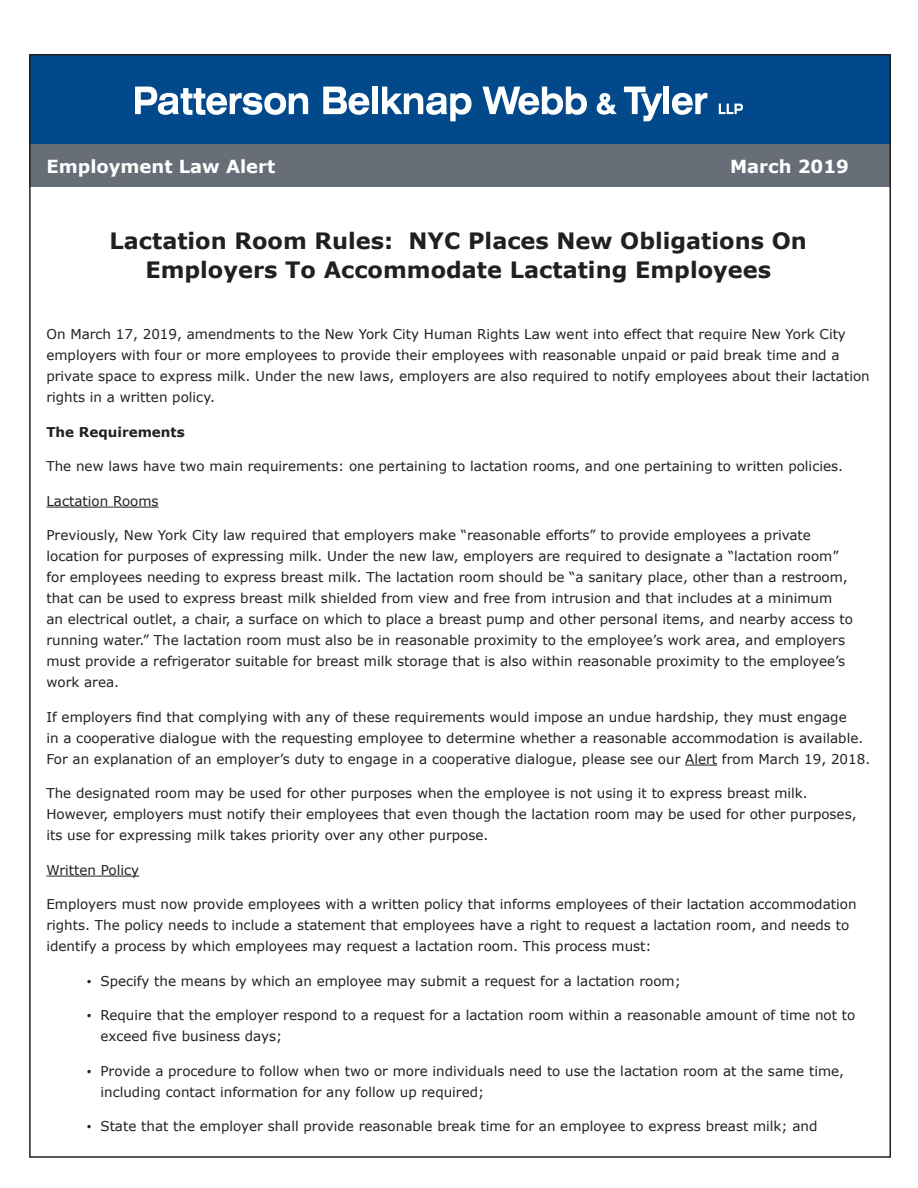
<style>
.page{position:relative;width:918px;height:1188px;background:#fff}
.page>*{position:absolute;margin:0;border:0;box-sizing:border-box;transform-origin:0 0}
.Body{font:700 22.5px/28.5px "Verdana";color:#231f20;text-align:center}
.t1{font:700 18px "Verdana";color:#fff}
.Body-2{font:13.5px/21px "Verdana";color:#231f20}
.Body-3{font:700 13.5px "Verdana";color:#231f20}
.s1{font-family:"Times New Roman"}
</style>
<div class="page">
<div style="left:29px;top:54px;width:862px;height:106px;background:#01498a"></div>
<div style="left:29px;top:145px;width:862px;height:42px;background:#686e78"></div>
<svg style="left:135px;top:87px;width:173px;height:28px"></svg>
<svg style="left:323px;top:87px;width:46px;height:28px"></svg>
<div style="left:372px;top:87px;width:6px;height:27px;background:#fff"></div>
<svg style="left:382px;top:87px;width:90px;height:34px"></svg>
<svg style="left:482px;top:87px;width:105px;height:28px"></svg>
<svg style="left:597px;top:93px;width:20px;height:22px"></svg>
<svg style="left:624px;top:87px;width:38px;height:34px"></svg>
<div style="left:664px;top:87px;width:5px;height:27px;background:#fff"></div>
<svg style="left:672px;top:93px;width:35px;height:22px"></svg>
<svg style="left:719px;top:104px;width:24px;height:10px"></svg>
<hr style="left:46px;top:507px;width:113px;height:1px;background:#231f20">
<hr style="left:685px;top:765px;width:32px;height:1px;background:#231f20">
<hr style="left:46px;top:876px;width:93px;height:1px;background:#231f20">
<p class="t1" style="left:46px;top:154px;width:230px">Employment Law Alert</p>
<p class="t1" style="left:730px;top:154px;width:120px">March 2019</p>
<p class="Body" style="left:109px;top:226px;width:699px">Lactation Room Rules: NYC Places New Obligations On<br>Employers To Accommodate Lactating Employees</p>
<p class="Body-2" style="left:46px;top:324px;width:825px">On March 17, 2019, amendments to the New York City Human Rights Law went into effect that require New York City employers with four or more employees to provide their employees with reasonable unpaid or paid break time and a private space to express milk. Under the new laws, employers are also required to notify employees about their lactation rights in a written policy.</p>
<p class="Body-3" style="left:46px;top:422px;width:140px">The Requirements</p>
<p class="Body-2" style="left:46px;top:456px;width:798px">The new laws have two main requirements: one pertaining to lactation rooms, and one pertaining to written policies.</p>
<p class="Body-2" style="left:46px;top:490px;width:114px">Lactation Rooms</p>
<p class="Body-2" style="left:46px;top:525px;width:808px">Previously, New York City law required that employers make “reasonable efforts” to provide employees a private location for purposes of expressing milk. Under the new law, employers are required to designate a “lactation room” for employees needing to express breast milk. The lactation room should be “a sanitary place, other than a restroom, that can be used to express breast milk shielded from view and free from intrusion and that includes at a minimum<br>an electrical outlet, a chair, a surface on which to place a breast pump and other personal items, and nearby access to running water.” The lactation room must also be in reasonable proximity to the employee’s work area, and employers must provide a refrigerator suitable for breast milk storage that is also within reasonable proximity to the employee’s work area.</p>
<p class="Body-2" style="left:46px;top:706px;width:825px">If employers find that complying with any of these requirements would impose an undue hardship, they must engage<br>in a cooperative dialogue with the requesting employee to determine whether a reasonable accommodation is available.<br>For an explanation of an employer’s duty to engage in a cooperative dialogue, please see our Alert from March 19, 2018.</p>
<p class="Body-2" style="left:46px;top:783px;width:812px">The designated room may be used for other purposes when the employee is not using it to express breast milk.<br>However, employers must notify their employees that even though the lactation room may be used for other purposes, its use for expressing milk takes priority over any other purpose.</p>
<p class="Body-2" style="left:46px;top:859px;width:94px">Written Policy</p>
<p class="Body-2" style="left:46px;top:894px;width:812px">Employers must now provide employees with a written policy that informs employees of their lactation accommodation rights. The policy needs to include a statement that employees have a right to request a lactation room, and needs to identify a process by which employees may request a lactation room. This process must:</p>
<p class="Body-2" style="left:87px;top:970px;width:595px"><span class="s1">•</span> Specify the means by which an employee may submit a request for a lactation room;</p>
<p class="Body-2" style="left:100px;top:1005px;width:756px;text-indent:-14px"><span class="s1">•</span> Require that the employer respond to a request for a lactation room within a reasonable amount of time not to exceed five business days;</p>
<p class="Body-2" style="left:100px;top:1060px;width:745px;text-indent:-14px"><span class="s1">•</span> Provide a procedure to follow when two or more individuals need to use the lactation room at the same time, including contact information for any follow up required;</p>
<p class="Body-2" style="left:87px;top:1116px;width:732px"><span class="s1">•</span> State that the employer shall provide reasonable break time for an employee to express breast milk; and</p>
</div>
